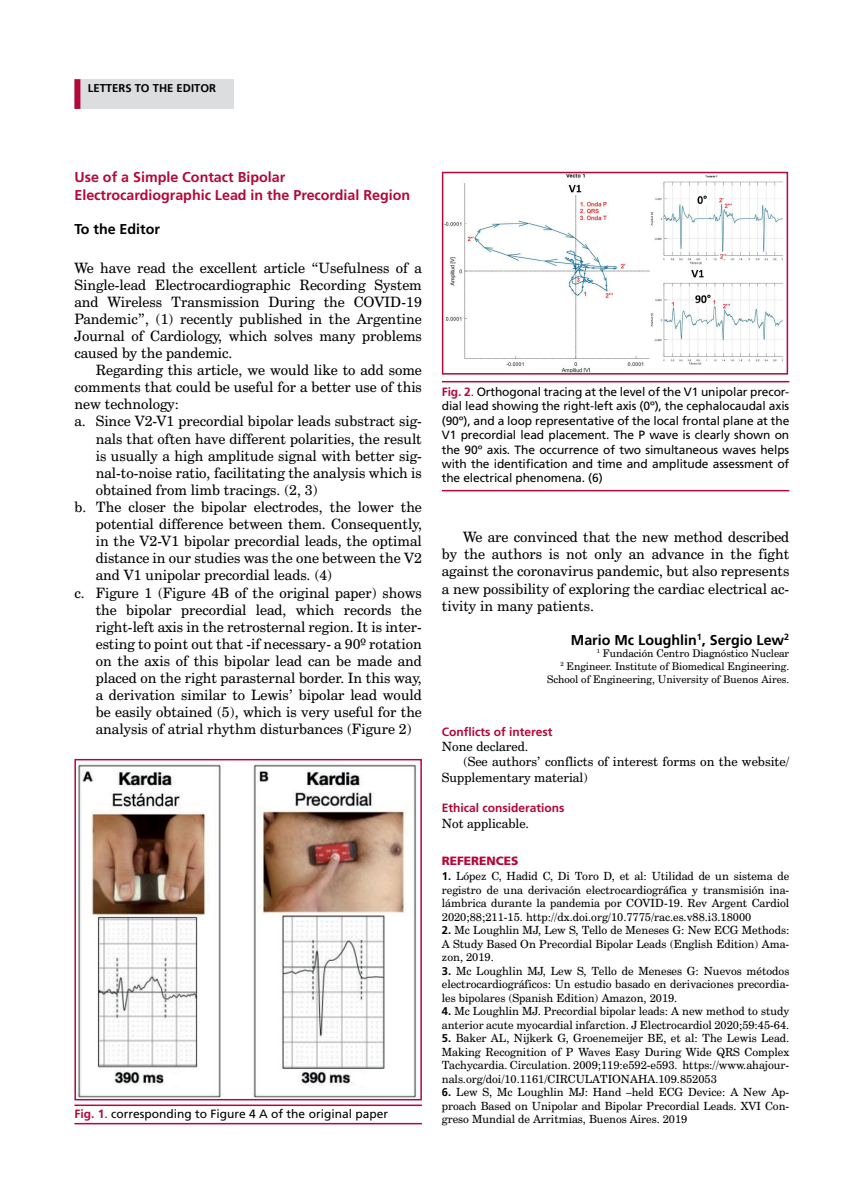
<style>
.page{position:relative;width:851px;height:1191px;background:#fff}
.page>*{position:absolute;margin:0;border:0;box-sizing:border-box;transform-origin:0 0}
.t1{font:14.25px/17.1px "Century Schoolbook BT";color:#000;text-align:justify}
.t2{font:700 14.25px/17.1px "Frutiger LT Std";color:#b30838}
.t3{font:700 14.25px "Frutiger LT Std";color:#000}
.t4{font:12.75px "Century Schoolbook BT";color:#000}
.t5{font:12px/14.4px "Frutiger LT Std";letter-spacing:-.01em;color:#000;text-align:justify}
.t6{font:700 12px "Frutiger LT Std";color:#b30838}
.t7{font:900 12px "Frutiger LT Std";color:#b30838}
.t8{font:11.25px/13.5px "Century Schoolbook BT";color:#000;text-align:justify}
.t9{font:700 11.25px "Frutiger";color:#000}
.t10{font:10.5px/12.6px "Century Schoolbook BT";color:#000;text-align:right}
.s1{font-weight:700;color:#b30838}
.s2{color:#b30838}
.s3{font-family:"Frutiger LT Std";font-weight:700}
</style>
<div class="page">
<div style="left:74px;top:79px;width:160px;height:30px;background:#dcddde"></div>
<div style="left:74px;top:79px;width:6px;height:30px;background:#b30838"></div>
<hr style="left:442px;top:490px;width:347px;height:1px;background:#b30838">
<hr style="left:442px;top:381px;width:347px;height:1px;background:#b30838">
<img style="left:445px;top:175px;width:338px;height:196px">
<div style="left:442px;top:172px;width:346px;height:202px;border:2px solid #b30838"></div>
<img style="left:76px;top:764px;width:341px;height:334px">
<div style="left:74px;top:759px;width:348px;height:341px;border:1px solid #b30838"></div>
<hr style="left:74px;top:1122px;width:348px;height:2px;background:#b30838">
<hr style="left:74px;top:1104px;width:348px;height:2px;background:#b30838">
<p class="t9" style="left:88px;top:82px;width:130px">LETTERS TO THE EDITOR</p>
<p class="t2" style="left:74px;top:169px;width:337px">Use of a Simple Contact Bipolar<br>Electrocardiographic Lead in the Precordial Region</p>
<p class="t3" style="left:74px;top:220px;width:87px">To the Editor</p>
<p class="t1" style="left:74px;top:259px;width:349px">We have read the excellent article “Usefulness of a Single-lead Electrocardiographic Recording System and Wireless Transmission During the COVID-19<br>Pandemic”, (1) recently published in the Argentine Journal of Cardiology, which solves many problems caused by the pandemic.</p>
<p class="t1" style="left:96px;top:361px;width:327px">Regarding this article, we would like to add some</p>
<p class="t1" style="left:74px;top:378px;width:349px">comments that could be useful for a better use of this</p>
<p class="t1" style="left:74px;top:395px;width:106px">new technology:</p>
<p class="t1" style="left:74px;top:412px;width:349px">a. Since V2-V1 precordial bipolar leads substract sig-</p>
<p class="t1" style="left:96px;top:430px;width:327px">nals that often have different polarities, the result</p>
<p class="t1" style="left:96px;top:447px;width:327px">is usually a high amplitude signal with better sig-</p>
<p class="t1" style="left:96px;top:464px;width:327px">nal-to-noise ratio, facilitating the analysis which is</p>
<p class="t1" style="left:96px;top:481px;width:223px">obtained from limb tracings. (2, 3)</p>
<p class="t1" style="left:74px;top:498px;width:349px">b. The closer the bipolar electrodes, the lower the</p>
<p class="t1" style="left:96px;top:515px;width:327px">potential difference between them. Consequently,</p>
<p class="t1" style="left:96px;top:532px;width:327px">in the V2-V1 bipolar precordial leads, the optimal</p>
<p class="t1" style="left:96px;top:549px;width:327px">distance in our studies was the one between the V2</p>
<p class="t1" style="left:96px;top:566px;width:238px">and V1 unipolar precordial leads. (4)</p>
<p class="t1" style="left:74px;top:583px;width:349px">c. Figure 1 (Figure 4B of the original paper) shows</p>
<p class="t1" style="left:96px;top:601px;width:327px">the bipolar precordial lead, which records the</p>
<p class="t1" style="left:96px;top:618px;width:327px">right-left axis in the retrosternal region. It is inter-</p>
<p class="t1" style="left:96px;top:635px;width:327px">esting to point out that -if necessary- a 90º rotation</p>
<p class="t1" style="left:96px;top:652px;width:327px">on the axis of this bipolar lead can be made and</p>
<p class="t1" style="left:96px;top:669px;width:327px">placed on the right parasternal border. In this way,</p>
<p class="t1" style="left:96px;top:686px;width:327px">a derivation similar to Lewis’ bipolar lead would</p>
<p class="t1" style="left:96px;top:703px;width:327px">be easily obtained (5), which is very useful for the</p>
<p class="t1" style="left:96px;top:720px;width:317px">analysis of atrial rhythm disturbances (Figure 2)</p>
<p class="t5" style="left:74px;top:1106px;width:315px"><span class="s1">Fig. 1</span><span class="s2">.</span> corresponding to Figure 4 A of the original paper</p>
<p class="t5" style="left:442px;top:384px;width:349px"><span class="s1">Fig. 2</span><span class="s2">.</span> Orthogonal tracing at the level of the V1 unipolar precor&shy;dial lead showing the right-left axis (0º), the cephalocaudal axis (90º), and a loop representative of the local frontal plane at the V1 precordial lead placement. The P wave is clearly shown on the 90º axis. The occurrence of two simultaneous waves helps with the identification and time and amplitude assessment of the electrical phenomena. (6)</p>
<p class="t1" style="left:442px;top:528px;width:349px;text-indent:21px">We are convinced that the new method described by the authors is not only an advance in the fight against the coronavirus pandemic, but also represents a new possibility of exploring the cardiac electrical ac&shy;tivity in many patients.</p>
<p class="t3" style="left:570px;top:631px;width:220px">Mario Mc Loughlin<sup>1</sup>, Sergio Lew<sup>2</sup></p>
<p class="t10" style="left:547px;top:647px;width:244px"><sup>1</sup> Fundación Centro Diagnóstico Nuclear<br><sup>2</sup> Engineer. Institute of Biomedical Engineering.<br>School of Engineering, University of Buenos Aires.</p>
<p class="t6" style="left:442px;top:724px;width:112px">Conflicts of interest</p>
<p class="t4" style="left:442px;top:738px;width:88px">None declared.</p>
<p class="t4" style="left:463px;top:754px;width:327px">(See authors’ conflicts of interest forms on the website/</p>
<p class="t4" style="left:442px;top:769px;width:148px">Supplementary material)</p>
<p class="t6" style="left:442px;top:801px;width:124px">Ethical considerations</p>
<p class="t4" style="left:442px;top:815px;width:89px">Not applicable.</p>
<p class="t7" style="left:442px;top:853px;width:78px">REFERENCES</p>
<p class="t8" style="left:442px;top:869px;width:349px"><span class="s3">1.</span> López C, Hadid C, Di Toro D, et al: Utilidad de un sistema de registro de una derivación electrocardiográfica y transmisión ina&shy;lámbrica durante la pandemia por COVID-19. Rev Argent Cardiol 2020;88;211-15. http://dx.doi.org/10.7775/rac.es.v88.i3.18000</p>
<p class="t8" style="left:442px;top:923px;width:349px"><span class="s3">2.</span> Mc Loughlin MJ, Lew S, Tello de Meneses G: New ECG Methods:<br>A Study Based On Precordial Bipolar Leads (English Edition) Ama&shy;zon, 2019.</p>
<p class="t8" style="left:442px;top:963px;width:349px"><span class="s3">3.</span> Mc Loughlin MJ, Lew S, Tello de Meneses G: Nuevos métodos electrocardiográficos: Un estudio basado en derivaciones precordia&shy;les bipolares (Spanish Edition) Amazon, 2019.</p>
<p class="t8" style="left:442px;top:1004px;width:349px"><span class="s3">4.</span> Mc Loughlin MJ. Precordial bipolar leads: A new method to study anterior acute myocardial infarction. J Electrocardiol 2020;59:45-64.</p>
<p class="t8" style="left:442px;top:1031px;width:349px"><span class="s3">5.</span> Baker AL, Nijkerk G, Groenemeijer BE, et al: The Lewis Lead.<br>Making Recognition of P Waves Easy During Wide QRS Complex Tachycardia. Circulation. 2009;119:e592-e593. https://www.ahajour&shy;nals.org/doi/10.1161/CIRCULATIONAHA.109.852053</p>
<p class="t8" style="left:442px;top:1085px;width:349px"><span class="s3">6.</span> Lew S, Mc Loughlin MJ: Hand –held ECG Device: A New Ap&shy;proach Based on Unipolar and Bipolar Precordial Leads. XVI Con&shy;greso Mundial de Arritmias, Buenos Aires. 2019</p>
</div>
